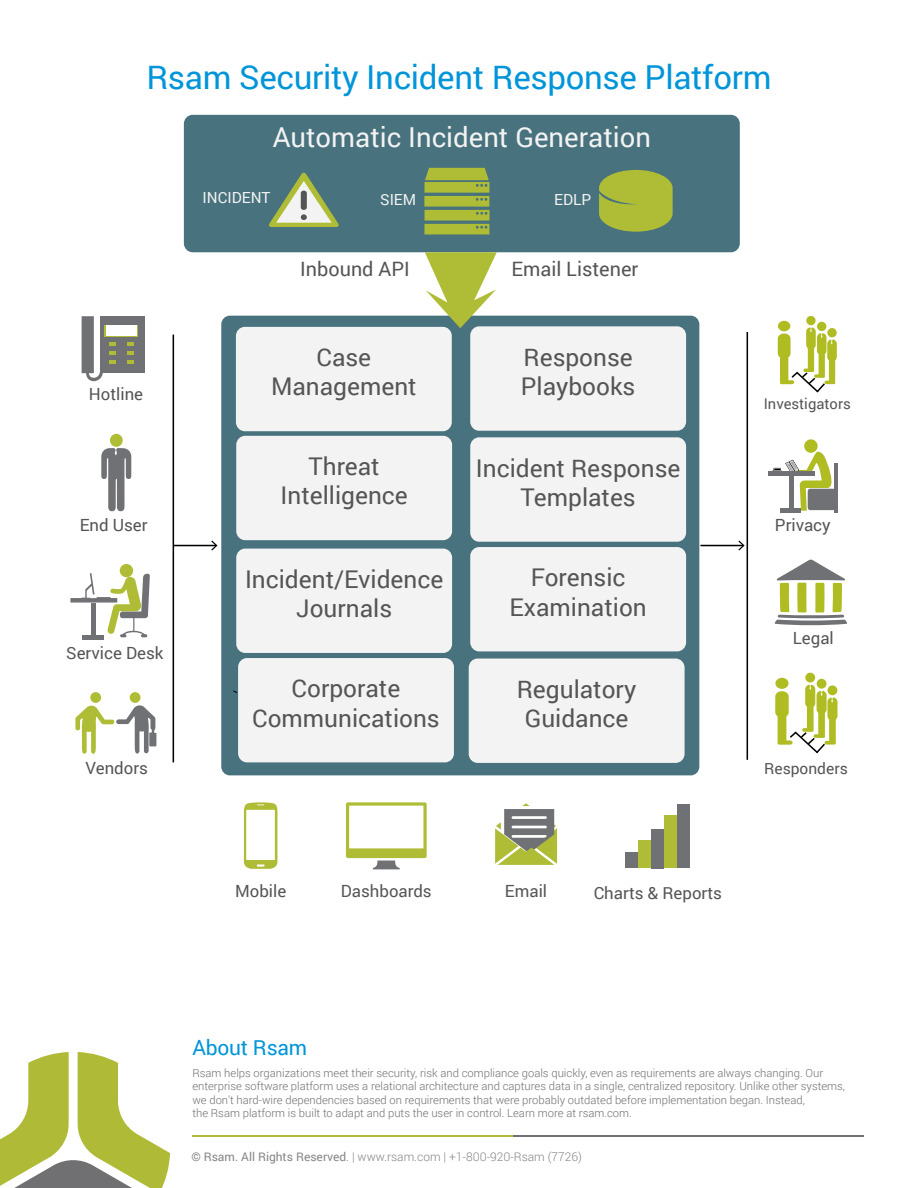
<style>
.page{position:relative;width:918px;height:1188px;background:#fff}
.page>*{position:absolute;margin:0;border:0;box-sizing:border-box;transform-origin:0 0}
.Head_2{font:33px "Roboto";letter-spacing:-.01em;color:#0095d9}
.t1{font:27.45px "Roboto";color:#f3f3f3}
.t2{font:24.45px/29.2px "Roboto";color:#545554;text-align:center}
.Head_2-2{font:21px "Roboto";letter-spacing:-.01em;color:#0095d9}
.t3{font:19.8px "Roboto";color:#545554}
.t4{font:16.8px "Roboto";color:#545554}
.t5{font:15.6px "Roboto";color:#545554}
.t6{font:15.3px "Roboto";color:#f3f3f3}
.t7{font:14.7px "Roboto";color:#545554}
.t8{font:300 12px "Roboto";color:#868587}
.Body_text{font:300 11.25px/13.5px "Roboto";color:#707073}
.s1{font-weight:400}
</style>
<div class="page">
<svg style="left:0;top:1052px;width:170px;height:136px"></svg>
<hr style="left:192px;top:1135px;width:322px;height:2px;background:#afbb36">
<hr style="left:514px;top:1135px;width:350px;height:2px;background:#707073">
<div style="left:221px;top:316px;width:478px;height:459px;background:#48727e;border-radius:9px"></div>
<div style="left:236px;top:327px;width:216px;height:104px;background:#f3f3f3;border-radius:9px"></div>
<div style="left:470px;top:326px;width:216px;height:105px;background:#f3f3f3;border-radius:9px"></div>
<div style="left:236px;top:436px;width:216px;height:104px;background:#f3f3f3;border-radius:9px"></div>
<div style="left:470px;top:437px;width:216px;height:105px;background:#f3f3f3;border-radius:9px"></div>
<div style="left:236px;top:549px;width:216px;height:104px;background:#f3f3f3;border-radius:9px"></div>
<div style="left:470px;top:547px;width:216px;height:104px;background:#f3f3f3;border-radius:9px"></div>
<div style="left:238px;top:658px;width:216px;height:104px;background:#f3f3f3;border-radius:9px"></div>
<div style="left:469px;top:659px;width:216px;height:104px;background:#f3f3f3;border-radius:9px"></div>
<div style="left:184px;top:115px;width:556px;height:137px;background:#48727e;border-radius:9px"></div>
<div style="left:100px;top:316px;width:45px;height:57px;background:#707174"></div>
<svg style="left:82px;top:316px;width:34px;height:65px"></svg>
<svg style="left:127px;top:360px;width:7px;height:3px"></svg>
<svg style="left:127px;top:351px;width:7px;height:3px"></svg>
<svg style="left:127px;top:342px;width:7px;height:3px"></svg>
<svg style="left:105px;top:325px;width:33px;height:12px"></svg>
<div style="left:106px;top:326px;width:31px;height:10px;background:#fff"></div>
<div style="left:120px;top:564px;width:13px;height:13px;background:#afbd36;border-radius:50%"></div>
<svg style="left:70px;top:573px;width:80px;height:64px"></svg>
<div style="left:91px;top:603px;width:5px;height:36px;background:#707174"></div>
<hr style="left:83px;top:635px;width:21px;height:4px;background:#707174">
<div style="left:804px;top:439px;width:14px;height:14px;background:#afbc22;border-radius:50%"></div>
<svg style="left:772px;top:451px;width:62px;height:60px"></svg>
<div style="left:768px;top:471px;width:46px;height:5px;background:#707174"></div>
<div style="left:789px;top:476px;width:5px;height:32px;background:#707174"></div>
<hr style="left:780px;top:508px;width:21px;height:4px;background:#707174">
<hr style="left:834px;top:463px;width:3px;height:49px;background:#707174">
<div style="left:778px;top:321px;width:12px;height:10px;background:#afbc22;border-radius:50%"></div>
<div style="left:806px;top:316px;width:10px;height:9px;background:#afbc22;border-radius:50%"></div>
<div style="left:817px;top:322px;width:9px;height:9px;background:#afbc22;border-radius:50%"></div>
<svg style="left:778px;top:327px;width:59px;height:66px"></svg>
<div style="left:775px;top:678px;width:14px;height:11px;background:#afbc22;border-radius:50%"></div>
<div style="left:805px;top:673px;width:10px;height:10px;background:#afbc22;border-radius:50%"></div>
<div style="left:817px;top:679px;width:10px;height:10px;background:#afbc22;border-radius:50%"></div>
<svg style="left:775px;top:685px;width:62px;height:69px"></svg>
<div style="left:110px;top:434px;width:13px;height:13px;background:#afbd36;border-radius:50%"></div>
<svg style="left:101px;top:448px;width:30px;height:64px"></svg>
<svg style="left:775px;top:559px;width:72px;height:67px"></svg>
<hr style="left:173px;top:335px;width:1px;height:427px;background:#000">
<hr style="left:747px;top:332px;width:1px;height:428px;background:#000">
<hr style="left:173px;top:545px;width:43px;height:1px;background:#000">
<svg style="left:211px;top:541px;width:6px;height:10px"></svg>
<hr style="left:700px;top:545px;width:43px;height:1px;background:#000">
<svg style="left:738px;top:541px;width:7px;height:10px"></svg>
<div style="left:90px;top:692px;width:11px;height:11px;background:#afbd36;border-radius:50%"></div>
<div style="left:130px;top:692px;width:11px;height:11px;background:#afbd36;border-radius:50%"></div>
<svg style="left:75px;top:705px;width:82px;height:49px"></svg>
<svg style="left:346px;top:802px;width:81px;height:67px"></svg>
<svg style="left:244px;top:802px;width:33px;height:67px"></svg>
<svg style="left:495px;top:803px;width:62px;height:62px"></svg>
<div style="left:626px;top:853px;width:12px;height:15px;background:#707174"></div>
<div style="left:638px;top:841px;width:13px;height:27px;background:#afbd36"></div>
<div style="left:651px;top:829px;width:13px;height:39px;background:#707174"></div>
<div style="left:664px;top:816px;width:13px;height:52px;background:#afbd36"></div>
<div style="left:677px;top:805px;width:13px;height:63px;background:#707174"></div>
<svg style="left:269px;top:172px;width:70px;height:55px"></svg>
<svg style="left:424px;top:168px;width:65px;height:66px"></svg>
<svg style="left:599px;top:170px;width:74px;height:62px;background:#9fb140"></svg>
<svg style="left:425px;top:252px;width:72px;height:76px"></svg>
<p class="Head_2" style="left:146px;top:54px;width:627px">Rsam Security Incident Response Platform</p>
<p class="t1" style="left:273px;top:118px;width:380px">Automatic Incident Generation</p>
<p class="t6" style="left:203px;top:187px;width:69px">INCIDENT</p>
<p class="t6" style="left:380px;top:189px;width:38px">SIEM</p>
<p class="t6" style="left:554px;top:189px;width:39px">EDLP</p>
<p class="t4" style="left:89px;top:382px;width:56px">Hotline</p>
<p class="t4" style="left:80px;top:513px;width:69px">End User</p>
<p class="t4" style="left:66px;top:641px;width:99px">Service Desk</p>
<p class="t4" style="left:86px;top:756px;width:64px">Vendors</p>
<p class="t3" style="left:300px;top:255px;width:111px">Inbound API</p>
<p class="t3" style="left:511px;top:255px;width:128px">Email Listener</p>
<p class="t2" style="left:271px;top:342px;width:147px">Case<br>Management</p>
<p class="t2" style="left:281px;top:451px;width:129px">Threat<br>Intelligence</p>
<p class="t2" style="left:245px;top:564px;width:200px">Incident/Evidence<br>Journals</p>
<p class="t2" style="left:252px;top:673px;width:189px">Corporate<br>Communications</p>
<p class="t2" style="left:521px;top:341px;width:116px;text-align:left">Response<br>Playbooks</p>
<p class="t2" style="left:476px;top:452px;width:206px">Incident Response<br>Templates</p>
<p class="t2" style="left:510px;top:562px;width:139px">Forensic<br>Examination</p>
<p class="t2" style="left:517px;top:674px;width:121px">Regulatory<br>Guidance</p>
<p class="t4" style="left:235px;top:879px;width:53px">Mobile</p>
<p class="t4" style="left:341px;top:879px;width:92px">Dashboards</p>
<p class="t4" style="left:505px;top:879px;width:44px">Email</p>
<p class="t4" style="left:594px;top:881px;width:130px">Charts &amp; Reports</p>
<p class="t7" style="left:764px;top:394px;width:88px">Investigators</p>
<p class="t4" style="left:775px;top:513px;width:57px">Privacy</p>
<p class="t4" style="left:793px;top:626px;width:42px">Legal</p>
<p class="t5" style="left:764px;top:757px;width:85px">Responders</p>
<p class="Head_2-2" style="left:192px;top:1033px;width:116px">About Rsam</p>
<p class="Body_text" style="left:192px;top:1066px;width:654px">Rsam helps organizations meet their security, risk and compliance goals quickly, even as requirements are always changing. Our enterprise software platform uses a relational architecture and captures data in a single, centralized repository. Unlike other systems, we don’t hard-wire dependencies based on requirements that were probably outdated before implementation began. Instead,<br>the Rsam platform is built to adapt and puts the user in control. Learn more at rsam.com.</p>
<p class="t8" style="left:191px;top:1148px;width:392px"><span class="s1">© Rsam. All Rights Reserved</span>. | www.rsam.com | +1-800-920-Rsam (7726)</p>
</div>
